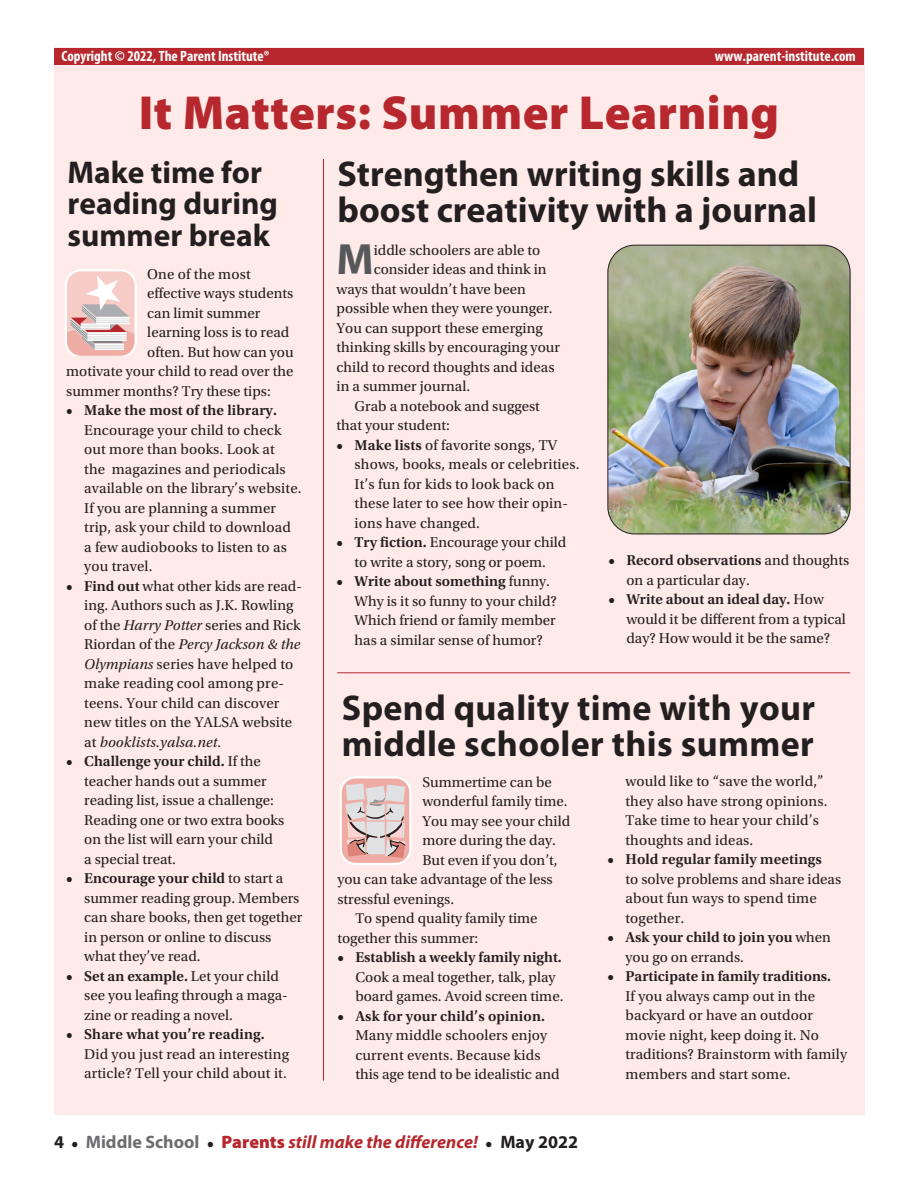
<style>
.page{position:relative;width:918px;height:1188px;background:#fff}
.page>*{position:absolute;margin:0;border:0;box-sizing:border-box;transform-origin:0 0}
.t1{font:900 48px "Myriad Pro";letter-spacing:.01em;color:#b6282d}
.t2{font:700 43.95px "Myriad Pro";color:#57585a}
.t3{font:700 36px/36px "Myriad Pro";color:#231f20}
.t4{font:700 31.5px/31.5px "Myriad Pro";color:#231f20}
.t5{font:italic 700 18px "Myriad Pro";color:#b6282d}
.t6{font:15px/19.5px "Utopia Std";color:#231f20}
.t7{font:600 15px/19.5px "Utopia Std";letter-spacing:.01em;color:#231f20}
.t8{font:700 condensed 15px "Myriad Pro";color:#fff}
.s1{font-weight:600}
.s2{font-style:italic}
.s3{font-weight:400}
.s4{font-style:normal;color:#231f20}
.s5{font-family:"Utopia Std";font-style:normal;font-size:15px;color:#231f20}
.s6{font-style:normal;color:#6c6d70}
.s7{font-weight:900;font-style:normal}
</style>
<div class="page">
<div style="left:54px;top:48px;width:810px;height:1067px;background:#feeae8"></div>
<hr style="left:337px;top:672px;width:513px;height:1px;background:#b6282d">
<hr style="left:323px;top:159px;width:1px;height:922px;background:#b6282d">
<svg style="left:65px;top:269px;width:72px;height:86px;background:#eaccca"></svg>
<svg style="left:340px;top:776px;width:72px;height:89px;background:#e0c4c1"></svg>
<div style="left:54px;top:49px;width:810px;height:16px;background:#b6282d"></div>
<img style="left:608px;top:245px;width:242px;height:289px">
<div style="left:608px;top:245px;width:242px;height:289px;border:1px solid #231f20;border-radius:27px"></div>
<p class="t8" style="left:62px;top:46px;width:210px">Copyright © 2022, The Parent Institute®</p>
<p class="t8" style="left:715px;top:46px;width:142px">www.parent-institute.com</p>
<h1 class="t1" style="left:139px;top:81px;width:642px">It Matters: Summer Learning</h1>
<h3 class="t3" style="left:338px;top:155px;width:481px">Strengthen writing skills and boost creativity with a journal</h3>
<h2 class="t2" style="left:337px;top:231px;width:39px">M</h2>
<p class="t6" style="left:374px;top:241px;width:168px">iddle schoolers are able to</p>
<h3 class="t4" style="left:68px;top:155px;width:212px">Make time for reading during summer break</h3>
<p class="t6" style="left:374px;top:260px;width:174px">consider ideas and think in</p>
<p class="t6" style="left:337px;top:280px;width:191px">ways that wouldn’t have been</p>
<p class="t6" style="left:337px;top:299px;width:218px">possible when they were younger.</p>
<p class="t6" style="left:337px;top:319px;width:208px">You can support these emerging</p>
<p class="t6" style="left:337px;top:338px;width:225px">thinking skills by encouraging your</p>
<p class="t6" style="left:337px;top:358px;width:219px">child to record thoughts and ideas</p>
<p class="t6" style="left:337px;top:377px;width:135px">in a summer journal.</p>
<p class="t6" style="left:355px;top:397px;width:187px">Grab a notebook and suggest</p>
<p class="t6" style="left:337px;top:416px;width:115px">that your student:</p>
<p class="t6" style="left:355px;top:436px;width:226px;text-indent:-18px"><span class="s1">• Make lists</span> of favorite songs, TV shows, books, meals or celebrities.<br>It’s fun for kids to look back on these later to see how their opin&shy;ions have changed.</p>
<p class="t6" style="left:337px;top:533px;width:231px;text-align:center"><span class="s1">• Try fiction.</span> Encourage your child to write a story, song or poem.</p>
<p class="t6" style="left:355px;top:572px;width:204px;text-indent:-18px"><span class="s1">• Write about something</span> funny.<br>Why is it so funny to your child?<br>Which friend or family member has a similar sense of humor?</p>
<p class="t6" style="left:147px;top:264px;width:105px">One of the most</p>
<p class="t6" style="left:147px;top:284px;width:148px">effective ways students</p>
<p class="t6" style="left:147px;top:303px;width:115px">can limit summer</p>
<p class="t6" style="left:147px;top:323px;width:144px">learning loss is to read</p>
<p class="t6" style="left:147px;top:342px;width:148px">often. But how can you</p>
<p class="t6" style="left:66px;top:362px;width:229px">motivate your child to read over the</p>
<p class="t6" style="left:66px;top:381px;width:206px">summer months? Try these tips:</p>
<p class="t7" style="left:66px;top:401px;width:212px">• Make the most of the library.</p>
<p class="t6" style="left:84px;top:420px;width:219px">Encourage your child to check out more than books. Look at<br>the magazines and periodicals available on the library’s website.<br>If you are planning a summer trip, ask your child to download a few audiobooks to listen to as you travel.</p>
<p class="t6" style="left:84px;top:576px;width:219px;text-indent:-18px"><span class="s1">• Find out</span> what other kids are read&shy;ing. Authors such as J.K. Rowling of the <span class="s2">Harry Potter</span> series and Rick<br>Riordan of the <span class="s2">Percy Jackson &amp; the<br>Olympians</span> series have helped to make reading cool among pre&shy;teens. Your child can discover new titles on the YALSA website at <span class="s2">booklists.yalsa.net.</span></p>
<p class="t6" style="left:84px;top:752px;width:201px;text-indent:-18px"><span class="s1">• Challenge your child.</span> If the teacher hands out a summer reading list, issue a challenge:<br>Reading one or two extra books on the list will earn your child a special treat.</p>
<p class="t6" style="left:84px;top:869px;width:220px;text-indent:-18px"><span class="s1">• Encourage your child</span> to start a summer reading group. Members can share books, then get together in person or online to discuss what they’ve read.</p>
<p class="t6" style="left:84px;top:966px;width:205px;text-indent:-18px"><span class="s1">• Set an example.</span> Let your child see you leafing through a maga&shy;zine or reading a novel.</p>
<p class="t7" style="left:66px;top:1025px;width:200px">• Share what you’re reading.</p>
<p class="t6" style="left:84px;top:1044px;width:206px">Did you just read an interesting article? Tell your child about it.</p>
<p class="t6" style="left:626px;top:551px;width:224px;text-indent:-18px"><span class="s1">• Record observations</span> and thoughts on a particular day.</p>
<p class="t6" style="left:626px;top:590px;width:221px;text-indent:-18px"><span class="s1">• Write about an ideal day.</span> How would it be different from a typical day? How would it be the same?</p>
<h3 class="t3" style="left:342px;top:688px;width:475px">Spend quality time with your middle schooler this summer</h3>
<p class="t6" style="left:422px;top:772px;width:131px">Summertime can be</p>
<p class="t6" style="left:422px;top:792px;width:147px">wonderful family time.</p>
<p class="t6" style="left:422px;top:811px;width:149px">You may see your child</p>
<p class="t6" style="left:422px;top:831px;width:135px">more during the day.</p>
<p class="t6" style="left:422px;top:850px;width:137px">But even if you don’t,</p>
<p class="t6" style="left:337px;top:870px;width:217px">you can take advantage of the less</p>
<p class="t6" style="left:337px;top:889px;width:118px">stressful evenings.</p>
<p class="t6" style="left:355px;top:909px;width:184px">To spend quality family time</p>
<p class="t6" style="left:337px;top:928px;width:142px">together this summer:</p>
<p class="t7" style="left:337px;top:948px;width:226px">• Establish a weekly family night.</p>
<p class="t6" style="left:355px;top:967px;width:210px">Cook a meal together, talk, play board games. Avoid screen time.</p>
<p class="t7" style="left:337px;top:1006px;width:209px">• Ask for your child’s opinion.</p>
<p class="t6" style="left:355px;top:1026px;width:206px">Many middle schoolers enjoy current events. Because kids this age tend to be idealistic and</p>
<p class="t6" style="left:625px;top:772px;width:204px">would like to “save the world,” they also have strong opinions.<br>Take time to hear your child’s thoughts and ideas.</p>
<p class="t7" style="left:608px;top:850px;width:216px">• Hold regular family meetings</p>
<p class="t6" style="left:626px;top:869px;width:217px">to solve problems and share ideas about fun ways to spend time together.</p>
<p class="t7" style="left:626px;top:928px;width:207px;text-indent:-18px">• Ask your child to join you <span class="s3">when you go on errands.</span></p>
<p class="t7" style="left:608px;top:967px;width:225px">• Participate in family traditions.</p>
<p class="t6" style="left:626px;top:986px;width:223px">If you always camp out in the backyard or have an outdoor movie night, keep doing it. No traditions? Brainstorm with family members and start some.</p>
<p class="t5" style="left:54px;top:1130px;width:526px"><span class="s4">4</span> <span class="s5">•</span> <span class="s6">Middle School</span> <span class="s5">•</span> <span class="s7">Parents</span> still make the difference! <span class="s5">•</span> <span class="s4">May 2022</span></p>
</div>
